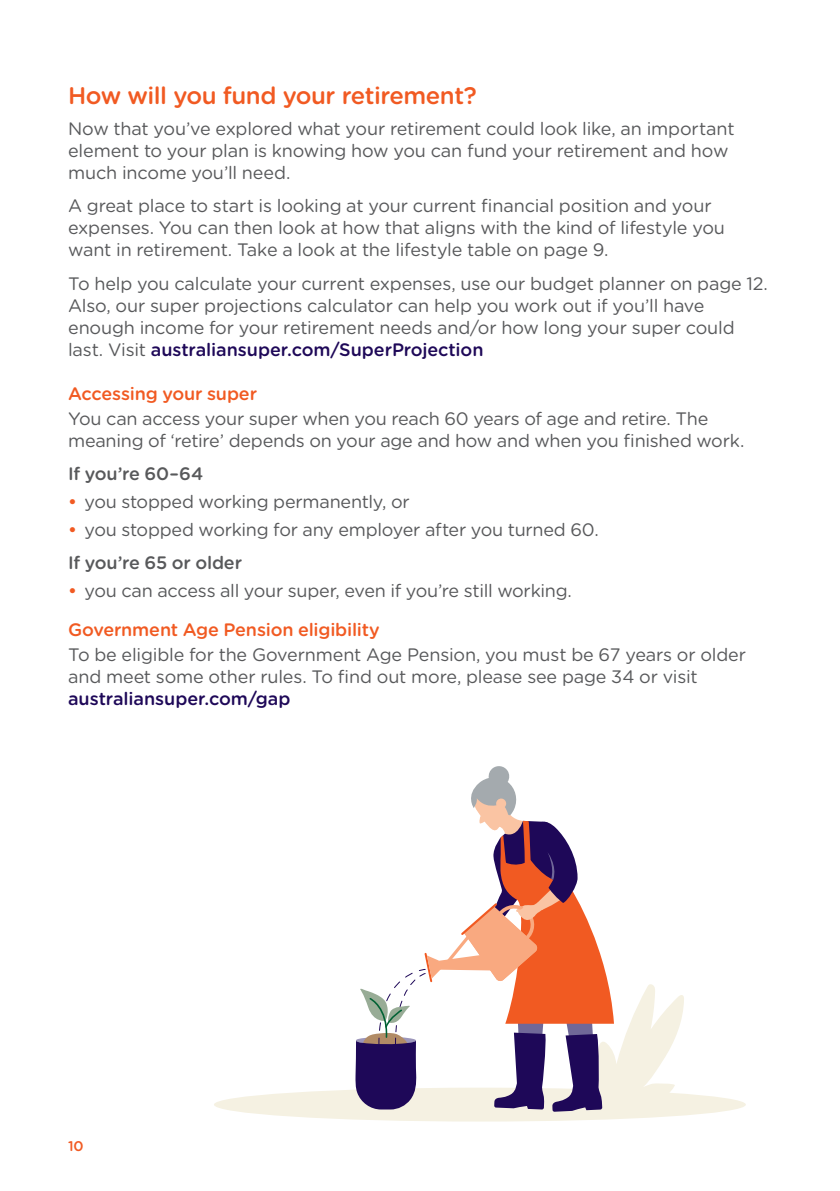
<style>
.page{position:relative;width:840px;height:1191px;background:#fff}
.page>*{position:absolute;margin:0;border:0;box-sizing:border-box;transform-origin:0 0}
.t1{font:500 24px "Gotham Rounded";letter-spacing:-.02em;color:#f15a22}
.t2{font:18px/22px "Gotham Rounded";letter-spacing:-.01em;color:#58595b}
.t3{font:500 18px "Gotham Rounded";letter-spacing:-.005em;color:#1e0858}
.t4{font:500 18px "Gotham Rounded";letter-spacing:-.01em;color:#f15a22}
.t5{font:500 18px "Gotham Rounded";letter-spacing:-.01em;color:#58595b}
.t6{font:500 14px "Gotham Rounded";color:#f15a22}
.s1{font-weight:500;color:#1e0858}
.s2{font-weight:500;color:#f15a22}
.s3{font-weight:500}
</style>
<div class="page">
<div style="left:214px;top:1087px;width:531px;height:34px;background:#f5f1e2;border-radius:50%"></div>
<svg style="left:355px;top:766px;width:328px;height:345px"></svg>
<h1 class="t1" style="left:68px;top:79px;width:410px">How will you fund your retirement?</h1>
<p class="t2" style="left:68px;top:117px;width:667px">Now that you’ve explored what your retirement could look like, an important element to your plan is knowing how you can fund your retirement and how much income you’ll need.</p>
<p class="t2" style="left:68px;top:194px;width:658px">A great place to start is looking at your current financial position and your expenses. You can then look at how that aligns with the kind of lifestyle you want in retirement. Take a look at the lifestyle table on page 9.</p>
<p class="t2" style="left:68px;top:271px;width:701px">To help you calculate your current expenses, use our budget planner on page 12.<br>Also, our super projections calculator can help you work out if you’ll have enough income for your retirement needs and/or how long your super could last. Visit <span class="s1">australiansuper.com/SuperProjection</span></p>
<p class="t4" style="left:68px;top:381px;width:190px">Accessing your super</p>
<p class="t2" style="left:68px;top:407px;width:677px">You can access your super when you reach 60 years of age and retire. The meaning of ‘retire’ depends on your age and how and when you finished work.</p>
<p class="t5" style="left:68px;top:461px;width:137px">If you’re 60–64</p>
<p class="t2" style="left:68px;top:490px;width:343px"><span class="s2">•</span> you stopped working permanently, or</p>
<p class="t2" style="left:68px;top:512px;width:532px;line-height:33.4px"><span class="s2">•</span> you stopped working for any employer after you turned 60.<br><span class="s3">If you’re 65 or older</span></p>
<p class="t2" style="left:68px;top:570px;width:505px;line-height:39px"><span class="s2">•</span> you can access all your super, even if you’re still working.<br><span class="s2">Government Age Pension eligibility</span></p>
<p class="t2" style="left:68px;top:642px;width:679px">To be eligible for the Government Age Pension, you must be 67 years or older and meet some other rules. To find out more, please see page 34 or visit</p>
<p class="t3" style="left:68px;top:685px;width:224px">australiansuper.com/gap</p>
<p class="t6" style="left:68px;top:1136px;width:17px">10</p>
</div>
